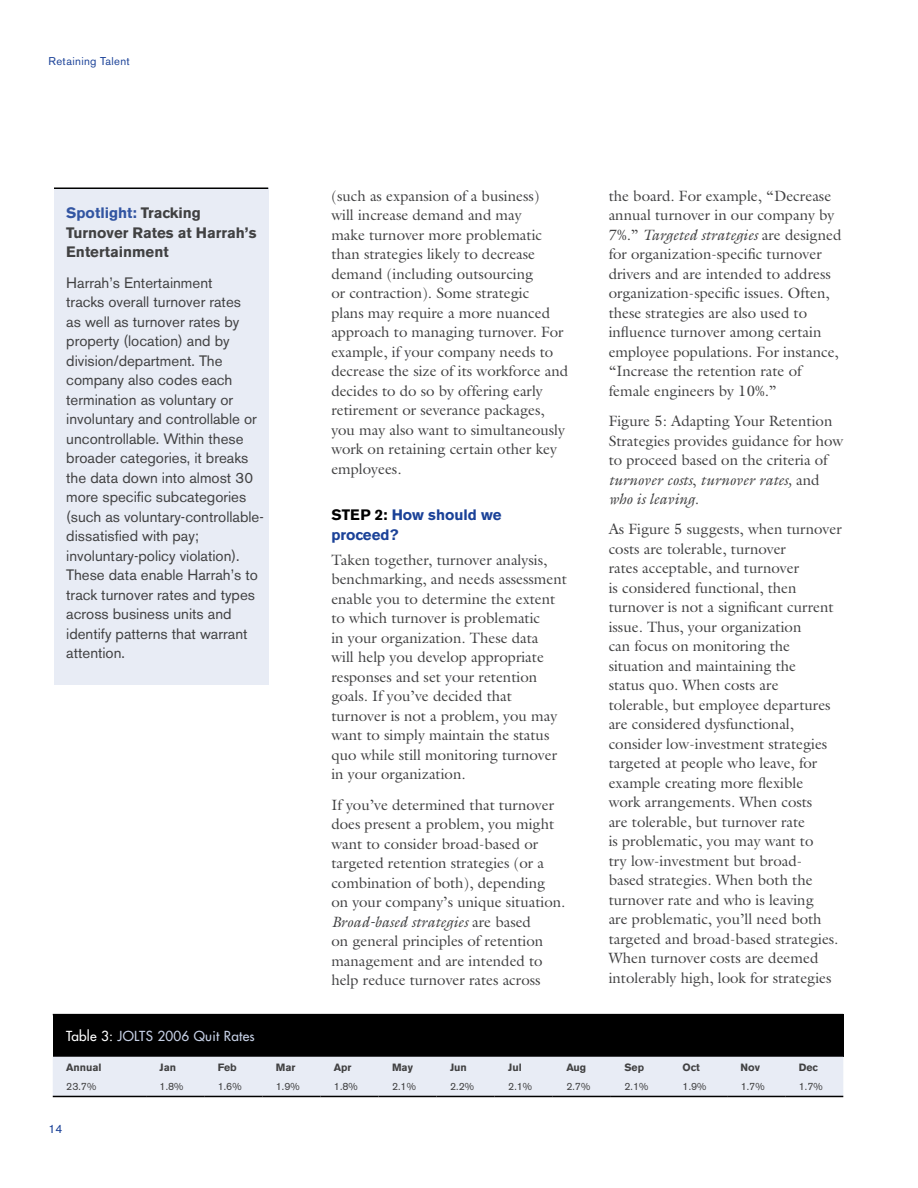
<style>
.page{position:relative;width:918px;height:1188px;background:#fff}
.page>*{position:absolute;margin:0;border:0;box-sizing:border-box;transform-origin:0 0}
.t1{font:15px/19.5px "Galliard";color:#414142}
.t2{font:15px/19.5px "Akzidenz Grotesk BE";color:#414142}
.t3{font:700 15px/19.5px "Akzidenz Grotesk BE";color:#414142}
.t4{font:700 15px/19.5px "Akzidenz Grotesk BE";color:#1b4298}
.t5{font:13.5px "Futura";letter-spacing:.02em;color:#c6d0e5}
.t6{font:12px "Akzidenz Grotesk BE";color:#1b4298}
.t7{font:11.25px "Akzidenz Grotesk BE";color:#1b4298}
.t8{font:10.5px "Akzidenz Grotesk BE";color:#414142}
.t9{font:700 10.5px "Akzidenz Grotesk BE";color:#414142}
.s1{color:#3255a2}
.s2{color:#000}
.s3{font-style:italic}
.s4{color:#fff}
</style>
<div class="page">
<div style="left:54px;top:188px;width:214px;height:497px;background:#e8ecf5"></div>
<hr style="left:54px;top:188px;width:214px;height:1px;background:#000">
<div style="left:53px;top:1015px;width:790px;height:42px;background:#000"></div>
<div style="left:53px;top:1057px;width:790px;height:39px;background:#e8ecf5"></div>
<hr style="left:53px;top:1014px;width:93px;height:1px;background:#000">
<hr style="left:146px;top:1014px;width:58px;height:1px;background:#000">
<hr style="left:204px;top:1014px;width:58px;height:1px;background:#000">
<hr style="left:262px;top:1014px;width:58px;height:1px;background:#000">
<hr style="left:320px;top:1014px;width:58px;height:1px;background:#000">
<hr style="left:378px;top:1014px;width:59px;height:1px;background:#000">
<hr style="left:437px;top:1014px;width:58px;height:1px;background:#000">
<hr style="left:495px;top:1014px;width:58px;height:1px;background:#000">
<hr style="left:553px;top:1014px;width:58px;height:1px;background:#000">
<hr style="left:611px;top:1014px;width:58px;height:1px;background:#000">
<hr style="left:669px;top:1014px;width:58px;height:1px;background:#000">
<hr style="left:727px;top:1014px;width:58px;height:1px;background:#000">
<hr style="left:785px;top:1014px;width:58px;height:1px;background:#000">
<hr style="left:53px;top:1096px;width:93px;height:1px;background:#000">
<hr style="left:146px;top:1096px;width:58px;height:1px;background:#000">
<hr style="left:204px;top:1096px;width:58px;height:1px;background:#000">
<hr style="left:262px;top:1096px;width:58px;height:1px;background:#000">
<hr style="left:320px;top:1096px;width:58px;height:1px;background:#000">
<hr style="left:378px;top:1096px;width:59px;height:1px;background:#000">
<hr style="left:437px;top:1096px;width:58px;height:1px;background:#000">
<hr style="left:495px;top:1096px;width:58px;height:1px;background:#000">
<hr style="left:553px;top:1096px;width:58px;height:1px;background:#000">
<hr style="left:611px;top:1096px;width:58px;height:1px;background:#000">
<hr style="left:669px;top:1096px;width:58px;height:1px;background:#000">
<hr style="left:727px;top:1096px;width:58px;height:1px;background:#000">
<hr style="left:785px;top:1096px;width:58px;height:1px;background:#000">
<p class="t7" style="left:49px;top:55px;width:83px">Retaining Talent</p>
<p class="t3" style="left:66px;top:203px;width:192px"><span class="s1">Spotlight:</span> Tracking<br>Turnover Rates at Harrah’s<br>Entertainment</p>
<p class="t2" style="left:66px;top:273px;width:199px">Harrah’s Entertainment<br>tracks overall turnover rates<br>as well as turnover rates by property (location) and by division/department. The company also codes each termination as voluntary or involuntary and controllable or uncontrollable. Within these broader categories, it breaks the data down into almost 30 more specific subcategories (such as voluntary-controllable&shy;dissatisfied with pay; involuntary-policy violation).<br>These data enable Harrah’s to track turnover rates and types across business units and identify patterns that warrant attention.</p>
<p class="t1" style="left:331px;top:186px;width:238px">(such as expansion of a business)<br>will increase demand and may<br>make turnover more problematic than strategies likely to decrease demand (including outsourcing<br>or contraction). Some strategic<br>plans may require a more nuanced approach to managing turnover. For example, if your company needs to decrease the size of its workforce and decides to do so by offering early retirement or severance packages, you may also want to simultaneously work on retaining certain other key employees.</p>
<p class="t4" style="left:331px;top:506px;width:172px"><span class="s2">STEP 2:</span> How should we proceed?</p>
<p class="t1" style="left:331px;top:550px;width:237px">Taken together, turnover analysis, benchmarking, and needs assessment enable you to determine the extent to which turnover is problematic<br>in your organization. These data<br>will help you develop appropriate responses and set your retention goals. If you’ve decided that turnover is not a problem, you may want to simply maintain the status quo while still monitoring turnover in your organization.</p>
<p class="t1" style="left:331px;top:794px;width:236px">If you’ve determined that turnover does present a problem, you might want to consider broad-based or targeted retention strategies (or a combination of both), depending on your company’s unique situation.<br><span class="s3">Broad-based strategies</span> are based<br>on general principles of retention management and are intended to help reduce turnover rates across</p>
<p class="t1" style="left:609px;top:186px;width:234px">the board. For example, “Decrease annual turnover in our company by 7%.” <span class="s3">Targeted strategies</span> are designed for organization-specific turnover drivers and are intended to address organization-specific issues. Often, these strategies are also used to influence turnover among certain employee populations. For instance, “Increase the retention rate of female engineers by 10%.”</p>
<p class="t1" style="left:609px;top:411px;width:236px">Figure 5: Adapting Your Retention<br>Strategies provides guidance for how to proceed based on the criteria of <span class="s3">turnover costs</span>, <span class="s3">turnover rates,</span> and <span class="s3">who is leaving.</span></p>
<p class="t1" style="left:609px;top:519px;width:235px">As Figure 5 suggests, when turnover costs are tolerable, turnover<br>rates acceptable, and turnover<br>is considered functional, then turnover is not a significant current issue. Thus, your organization<br>can focus on monitoring the situation and maintaining the<br>status quo. When costs are tolerable, but employee departures are considered dysfunctional, consider low-investment strategies targeted at people who leave, for example creating more flexible<br>work arrangements. When costs<br>are tolerable, but turnover rate<br>is problematic, you may want to<br>try low-investment but broad-<br>based strategies. When both the turnover rate and who is leaving<br>are problematic, you’ll need both targeted and broad-based strategies.<br>When turnover costs are deemed intolerably high, look for strategies</p>
<p class="t5" style="left:66px;top:1028px;width:190px"><span class="s4">Table 3:</span> JOLTS 2006 Quit Rates</p>
<p class="t9" style="left:66px;top:1061px;width:37px">Annual</p>
<p class="t9" style="left:160px;top:1061px;width:18px">Jan</p>
<p class="t9" style="left:218px;top:1061px;width:21px">Feb</p>
<p class="t9" style="left:276px;top:1061px;width:21px">Mar</p>
<p class="t9" style="left:334px;top:1061px;width:19px">Apr</p>
<p class="t9" style="left:392px;top:1061px;width:22px">May</p>
<p class="t9" style="left:450px;top:1061px;width:18px">Jun</p>
<p class="t9" style="left:508px;top:1061px;width:15px">Jul</p>
<p class="t9" style="left:566px;top:1061px;width:21px">Aug</p>
<p class="t9" style="left:624px;top:1061px;width:21px">Sep</p>
<p class="t9" style="left:683px;top:1061px;width:19px">Oct</p>
<p class="t9" style="left:741px;top:1061px;width:21px">Nov</p>
<p class="t9" style="left:799px;top:1061px;width:21px">Dec</p>
<p class="t8" style="left:66px;top:1081px;width:32px">23.7%</p>
<p class="t8" style="left:160px;top:1081px;width:26px">1.8%</p>
<p class="t8" style="left:218px;top:1081px;width:26px">1.6%</p>
<p class="t8" style="left:276px;top:1081px;width:26px">1.9%</p>
<p class="t8" style="left:334px;top:1081px;width:26px">1.8%</p>
<p class="t8" style="left:392px;top:1081px;width:26px">2.1%</p>
<p class="t8" style="left:450px;top:1081px;width:26px">2.2%</p>
<p class="t8" style="left:508px;top:1081px;width:26px">2.1%</p>
<p class="t8" style="left:566px;top:1081px;width:26px">2.7%</p>
<p class="t8" style="left:624px;top:1081px;width:26px">2.1%</p>
<p class="t8" style="left:683px;top:1081px;width:26px">1.9%</p>
<p class="t8" style="left:741px;top:1081px;width:26px">1.7%</p>
<p class="t8" style="left:799px;top:1081px;width:26px">1.7%</p>
<p class="t6" style="left:49px;top:1121px;width:15px">14</p>
</div>
